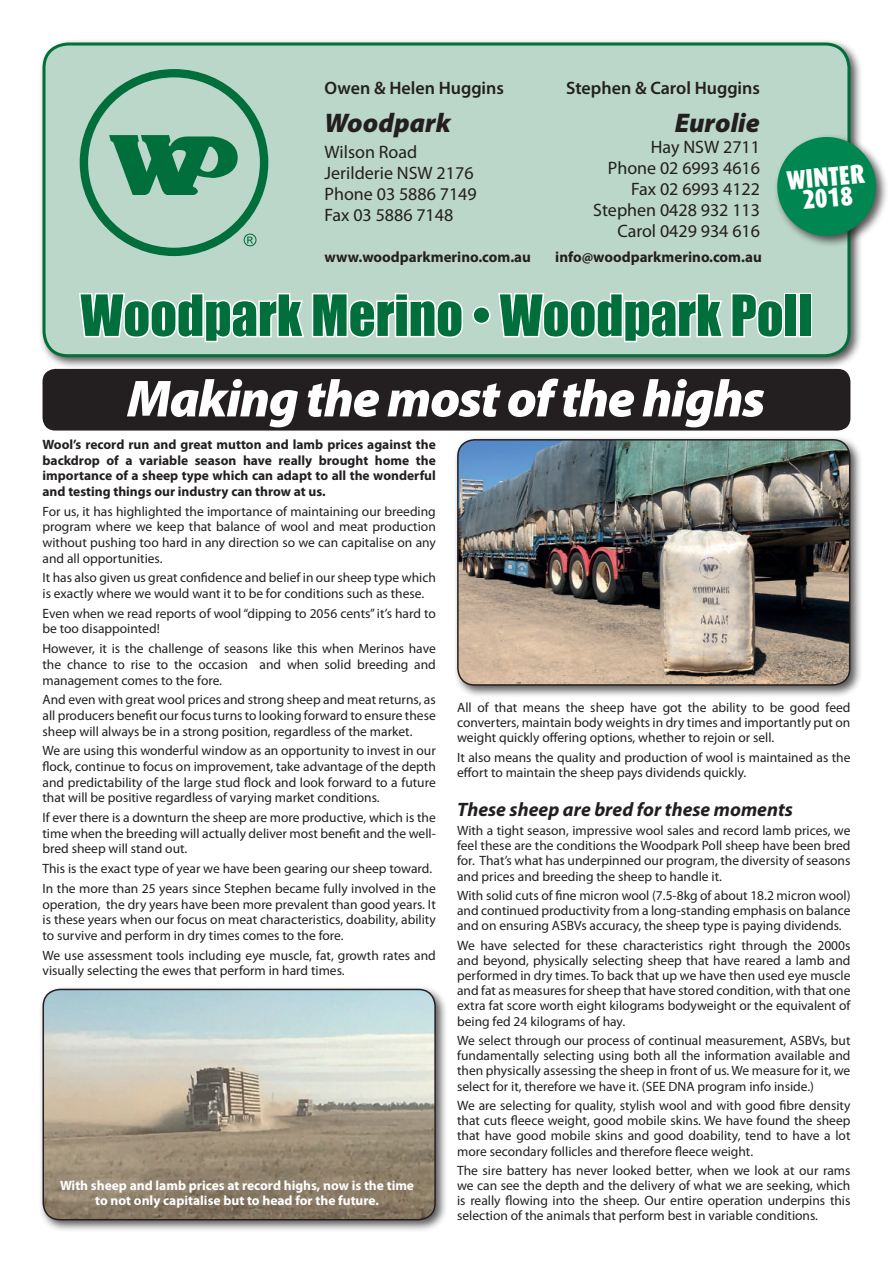
<style>
.page{position:relative;width:893px;height:1263px;background:#fff}
.page>*{position:absolute;margin:0;border:0;box-sizing:border-box;transform-origin:0 0}
.t1{font:52.5px "Impact";color:#006f3c}
.t2{font:italic 900 52.5px "Myriad Pro";letter-spacing:-.025em;color:#fff}
.t3{font:italic 900 27px "Myriad Pro";color:#231f20}
.t4{font:900 27px/21px "Dax Condensed";color:#fff;text-align:center}
.t5{font:italic 700 19.5px "Myriad Pro";color:#231f20}
.t6{font:18px/21px "Myriad Pro";color:#231f20}
.t7{font:600 18px "Myriad Pro";color:#231f20}
.t8{font:700 15px "Myriad Pro";color:#231f20}
.t9{font:13.5px/15.1px "Myriad Pro";color:#231f20;text-align:justify}
.t10{font:700 13.5px/15.6px "Myriad Pro";color:#231f20;text-align:justify}
.t11{font:700 13.5px/15px "Myriad Pro";color:#fff;text-align:center}
</style>
<div class="page">
<div style="left:39px;top:39px;width:824px;height:331px;background:#231f20;opacity:.75"></div>
<div style="left:44px;top:44px;width:805px;height:312px;background:#bbd7c9;border-radius:24px"></div>
<div style="left:43px;top:43px;width:807px;height:314px;border:3px solid #006f3c;border-radius:24px"></div>
<div style="left:80px;top:69px;width:188px;height:187px;border:8px solid #006f3c;border-radius:50%"></div>
<svg style="left:109px;top:135px;width:129px;height:60px"></svg>
<svg style="left:244px;top:234px;width:12px;height:12px"></svg>
<svg style="left:77px;top:293px;width:708px;height:75px"></svg>
<div style="left:784px;top:293px;width:14px;height:44px;border:3px solid #fff"></div>
<div style="left:798px;top:293px;width:14px;height:44px;border:3px solid #fff"></div>
<div style="left:43px;top:369px;width:807px;height:62px;background:#231f20;border-radius:13px"></div>
<div style="left:453px;top:435px;width:410px;height:263px;background:#231f20;opacity:.75"></div>
<img style="left:458px;top:440px;width:392px;height:245px">
<div style="left:457px;top:439px;width:393px;height:247px;border:2px solid #231f20;border-radius:17px"></div>
<div style="left:39px;top:985px;width:409px;height:248px;background:#231f20;opacity:.75"></div>
<img style="left:43px;top:989px;width:392px;height:231px">
<div style="left:43px;top:989px;width:393px;height:231px;border:2px solid #231f20;border-radius:17px"></div>
<div style="left:773px;top:133px;width:115px;height:115px;background:#231f20;opacity:.75"></div>
<div style="left:777px;top:137px;width:99px;height:99px;background:#008751;border-radius:50%"></div>
<h3 class="t7" style="left:325px;top:78px;width:181px">Owen &amp; Helen Huggins</h3>
<h2 class="t3" style="left:325px;top:108px;width:128px">Woodpark</h2>
<h3 class="t6" style="left:325px;top:141px;width:154px">Wilson Road<br>Jerilderie NSW 2176<br>Phone 03 5886 7149<br>Fax 03 5886 7148</h3>
<h3 class="t7" style="left:566px;top:78px;width:195px">Stephen &amp; Carol Huggins</h3>
<h2 class="t3" style="left:675px;top:108px;width:87px">Eurolie</h2>
<h3 class="t6" style="left:593px;top:137px;width:168px;text-align:right">Hay NSW 2711<br>Phone 02 6993 4616<br>Fax 02 6993 4122<br>Stephen 0428 932 113<br>Carol 0429 934 616</h3>
<p class="t8" style="left:325px;top:249px;width:208px">www.woodparkmerino.com.au</p>
<p class="t8" style="left:555px;top:249px;width:208px">info@woodparkmerino.com.au</p>
<h2 class="t4" style="left:786px;top:170px;width:79px;rotate:-5deg">WINTER<br>2018</h2>
<h1 class="t1" style="left:81px;top:275px;width:733px">Woodpark Merino • Woodpark Poll</h1>
<h1 class="t2" style="left:127px;top:369px;width:640px">Making the most of the highs</h1>
<p class="t10" style="left:43px;top:437px;width:395px">Wool’s record run and great mutton and lamb prices against the backdrop of a variable season have really brought home the importance of a sheep type which can adapt to all the wonderful and testing things our industry can throw at us.</p>
<p class="t9" style="left:43px;top:504px;width:395px;line-height:15.6px">For us, it has highlighted the importance of maintaining our breeding program where we keep that balance of wool and meat production without pushing too hard in any direction so we can capitalise on any and all opportunities.</p>
<p class="t9" style="left:43px;top:570px;width:395px;line-height:15.6px">It has also given us great confidence and belief in our sheep type which is exactly where we would want it to be for conditions such as these.</p>
<p class="t9" style="left:43px;top:606px;width:395px;line-height:15.6px">Even when we read reports of wool “dipping to 2056 cents” it’s hard to be too disappointed!</p>
<p class="t9" style="left:43px;top:641px;width:395px;line-height:15.6px">However, it is the challenge of seasons like this when Merinos have the chance to rise to the occasion and when solid breeding and management comes to the fore.</p>
<p class="t9" style="left:43px;top:692px;width:395px;line-height:15.6px">And even with great wool prices and strong sheep and meat returns, as all producers benefit our focus turns to looking forward to ensure these sheep will always be in a strong position, regardless of the market.</p>
<p class="t9" style="left:43px;top:743px;width:395px;line-height:15.6px">We are using this wonderful window as an opportunity to invest in our flock, continue to focus on improvement, take advantage of the depth and predictability of the large stud flock and look forward to a future that will be positive regardless of varying market conditions.</p>
<p class="t9" style="left:43px;top:810px;width:395px;line-height:15.6px">If ever there is a downturn the sheep are more productive, which is the time when the breeding will actually deliver most benefit and the well&shy;bred sheep will stand out.</p>
<p class="t9" style="left:43px;top:859px;width:395px;line-height:19.8px">This is the exact type of year we have been gearing our sheep toward.<br>In the more than 25 years since Stephen became fully involved in the</p>
<p class="t9" style="left:43px;top:896px;width:395px;line-height:15.6px">operation, the dry years have been more prevalent than good years. It is these years when our focus on meat characteristics, doability, ability to survive and perform in dry times comes to the fore.</p>
<p class="t9" style="left:43px;top:947px;width:395px;line-height:15.6px">We use assessment tools including eye muscle, fat, growth rates and visually selecting the ewes that perform in hard times.</p>
<p class="t11" style="left:60px;top:1178px;width:356px">With sheep and lamb prices at record highs, now is the time to not only capitalise but to head for the future.</p>
<p class="t9" style="left:457px;top:700px;width:395px">All of that means the sheep have got the ability to be good feed converters, maintain body weights in dry times and importantly put on weight quickly offering options, whether to rejoin or sell.</p>
<p class="t9" style="left:457px;top:750px;width:395px">It also means the quality and production of wool is maintained as the effort to maintain the sheep pays dividends quickly.</p>
<h3 class="t5" style="left:457px;top:798px;width:337px">These sheep are bred for these moments</h3>
<p class="t9" style="left:457px;top:823px;width:395px">With a tight season, impressive wool sales and record lamb prices, we feel these are the conditions the Woodpark Poll sheep have been bred for. That’s what has underpinned our program, the diversity of seasons and prices and breeding the sheep to handle it.</p>
<p class="t9" style="left:457px;top:888px;width:395px">With solid cuts of fine micron wool (7.5-8kg of about 18.2 micron wool) and continued productivity from a long-standing emphasis on balance and on ensuring ASBVs accuracy, the sheep type is paying dividends.</p>
<p class="t9" style="left:457px;top:938px;width:395px">We have selected for these characteristics right through the 2000s and beyond, physically selecting sheep that have reared a lamb and performed in dry times. To back that up we have then used eye muscle and fat as measures for sheep that have stored condition, with that one extra fat score worth eight kilograms bodyweight or the equivalent of being fed 24 kilograms of hay.</p>
<p class="t9" style="left:457px;top:1033px;width:395px">We select through our process of continual measurement, ASBVs, but fundamentally selecting using both all the information available and then physically assessing the sheep in front of us. We measure for it, we select for it, therefore we have it. (SEE DNA program info inside.)</p>
<p class="t9" style="left:457px;top:1098px;width:395px">We are selecting for quality, stylish wool and with good fibre density that cuts fleece weight, good mobile skins. We have found the sheep that have good mobile skins and good doability, tend to have a lot more secondary follicles and therefore fleece weight.</p>
<p class="t9" style="left:457px;top:1163px;width:395px">The sire battery has never looked better, when we look at our rams we can see the depth and the delivery of what we are seeking, which is really flowing into the sheep. Our entire operation underpins this selection of the animals that perform best in variable conditions.</p>
</div>
